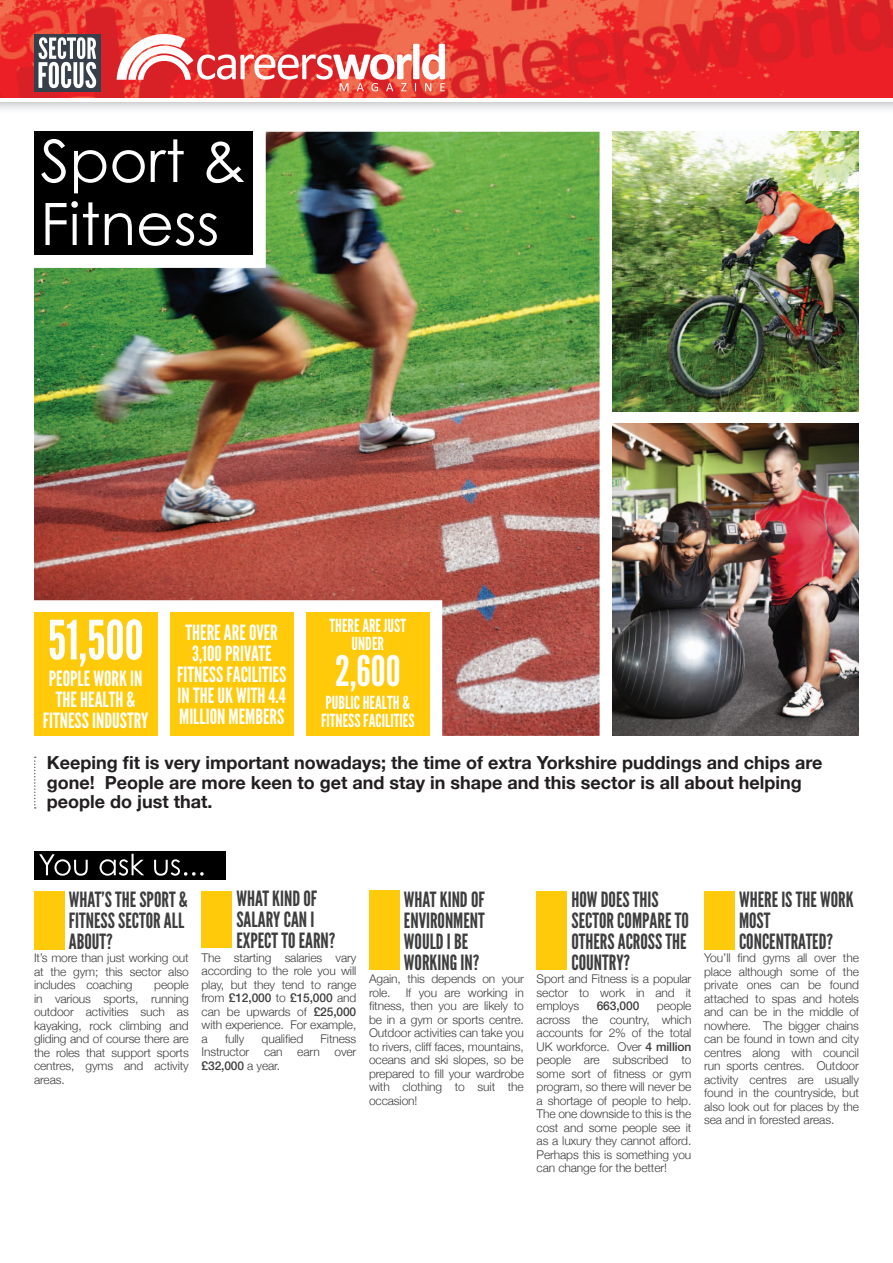
<style>
.page{position:relative;width:893px;height:1263px;background:#fff}
.page>*{position:absolute;margin:0;border:0;box-sizing:border-box;transform-origin:0 0}
.t1{font:58.5px/63px "Century Gothic";color:#fff}
.t2{font:54px "League Gothic";color:#fff}
.t3{font:42px "League Gothic";color:#fff}
.t4{font:21px/21px "League Gothic";color:#3e3e3f}
.t5{font:21px/21px "League Gothic";color:#fff;text-align:center}
.t6{font:700 18px/19.5px "Helvetica Neue";color:#231f20}
.t7{font:18px/18px "League Gothic";color:#fff;text-align:center}
.t8{font:300 12px/13.5px "Helvetica Neue";letter-spacing:-.01em;color:#3e3e3f;text-align:justify}
.t9{font:500 12px "Helvetica Neue";letter-spacing:-.01em;color:#3e3e3f}
.s1{font-weight:500}
</style>
<div class="page">
<img style="left:0;top:0;width:893px;height:98px">
<img style="left:34px;top:132px;width:566px;height:604px">
<div style="left:34px;top:891px;width:31px;height:58px;background:#feca0a"></div>
<div style="left:202px;top:891px;width:30px;height:57px;background:#feca0a"></div>
<div style="left:369px;top:891px;width:31px;height:79px;background:#feca0a"></div>
<div style="left:537px;top:891px;width:30px;height:78px;background:#feca0a"></div>
<div style="left:704px;top:891px;width:31px;height:58px;background:#feca0a"></div>
<div style="left:34px;top:851px;width:191px;height:28px;background:#000001"></div>
<svg style="left:39px;top:854px;width:165px;height:22px"></svg>
<svg style="left:34px;top:756px;width:2px;height:53px"></svg>
<div style="left:34px;top:132px;width:219px;height:123px;background:#000001"></div>
<div style="left:34px;top:612px;width:123px;height:124px;background:#feca0a"></div>
<div style="left:306px;top:612px;width:123px;height:124px;background:#feca0a"></div>
<div style="left:170px;top:612px;width:123px;height:124px;background:#feca0a"></div>
<svg style="left:0;top:102px;width:893px;height:7px;background:#e3e3e5"></svg>
<svg style="left:117px;top:34px;width:328px;height:57px"></svg>
<div style="left:34px;top:34px;width:67px;height:57px;background:#363f4a"></div>
<svg style="left:39px;top:37px;width:57px;height:51px"></svg>
<img style="left:612px;top:424px;width:247px;height:312px">
<img style="left:612px;top:132px;width:247px;height:279px">
<h1 class="t1" style="left:40px;top:129px;width:207px">Sport &amp;<br>Fitness</h1>
<h2 class="t2" style="left:48px;top:609px;width:98px">51,500</h2>
<h3 class="t5" style="left:43px;top:669px;width:107px">PEOPLE WORK IN<br>THE HEALTH &amp;<br>FITNESS INDUSTRY</h3>
<h3 class="t5" style="left:177px;top:622px;width:111px">THERE ARE OVER<br>3,100 PRIVATE<br>FITNESS FACILITIES<br>IN THE UK WITH 4.4<br>MILLION MEMBERS</h3>
<h3 class="t7" style="left:330px;top:617px;width:78px">THERE ARE JUST<br>UNDER</h3>
<h3 class="t3" style="left:335px;top:647px;width:67px">2,600</h3>
<h3 class="t7" style="left:321px;top:694px;width:95px;text-align:left">PUBLIC HEALTH &amp;<br>FITNESS FACILITIES</h3>
<h3 class="t6" style="left:47px;top:752px;width:777px">Keeping fit is very important nowadays; the time of extra Yorkshire puddings and chips are gone! People are more keen to get and stay in shape and this sector is all about helping people do just that.</h3>
<h3 class="t4" style="left:69px;top:889px;width:120px">WHAT’S THE SPORT &amp;<br>FITNESS SECTOR ALL<br>ABOUT?</h3>
<p class="t8" style="left:34px;top:950px;width:156px">It’s more than just working out at the gym; this sector also includes coaching</p>
<p class="t8" style="left:34px;top:977px;width:156px;text-indent:120px">people in various sports, running outdoor activities such as kayaking, rock climbing and gliding and of course there are the roles that support sports centres, gyms and activity areas.</p>
<h3 class="t4" style="left:236px;top:889px;width:101px">WHAT KIND OF<br>SALARY CAN I<br>EXPECT TO EARN?</h3>
<p class="t8" style="left:202px;top:950px;width:156px">The starting salaries vary according to the role you will play, but they tend to range from <span class="s1">£12,000</span> to <span class="s1">£15,000</span> and can be upwards of <span class="s1">£25,000 </span>with experience. For example, a</p>
<p class="t8" style="left:202px;top:1031px;width:156px;text-indent:119px">Fitness Instructor can earn over <span class="s1">£32,000</span> a year.</p>
<p class="t8" style="left:225px;top:1031px;width:21px">fully</p>
<p class="t8" style="left:262px;top:1031px;width:43px">qualified</p>
<h3 class="t4" style="left:404px;top:889px;width:82px">WHAT KIND OF<br>ENVIRONMENT<br>WOULD I BE<br>WORKING IN?</h3>
<p class="t8" style="left:369px;top:971px;width:156px">Again, this depends on your role.</p>
<p class="t8" style="left:369px;top:985px;width:156px;text-indent:37px">If you are working in fitness, then you are likely to be in a gym or sports centre.<br>Outdoor activities can take you to rivers, cliff faces, mountains, oceans and ski slopes, so be prepared to fill your wardrobe with clothing to suit the occasion!</p>
<h3 class="t4" style="left:571px;top:889px;width:119px">HOW DOES THIS<br>SECTOR COMPARE TO<br>OTHERS ACROSS THE<br>COUNTRY?</h3>
<p class="t8" style="left:537px;top:971px;width:156px">Sport and Fitness is a popular sector to work in and it employs</p>
<p class="t8" style="left:537px;top:998px;width:156px;text-indent:120px">people across the country, which accounts for 2% of the total UK workforce. Over <span class="s1">4 million </span>people are subscribed to some sort of fitness or gym program, so there will never be a shortage of people to help.<br>The one downside to this is the cost and some people see it as a luxury they cannot afford.<br>Perhaps this is something you can change for the better!</p>
<p class="t9" style="left:597px;top:996px;width:44px">663,000</p>
<h3 class="t4" style="left:739px;top:889px;width:116px">WHERE IS THE WORK<br>MOST<br>CONCENTRATED?</h3>
<p class="t8" style="left:704px;top:950px;width:156px">You’ll find gyms all over the place although some of the private ones can be found attached to spas and hotels and can be in the middle of nowhere. The bigger chains can be found in town and city centres along with council run sports centres. Outdoor activity centres are usually found in the countryside, but also look out for places by the sea and in forested areas.</p>
</div>
